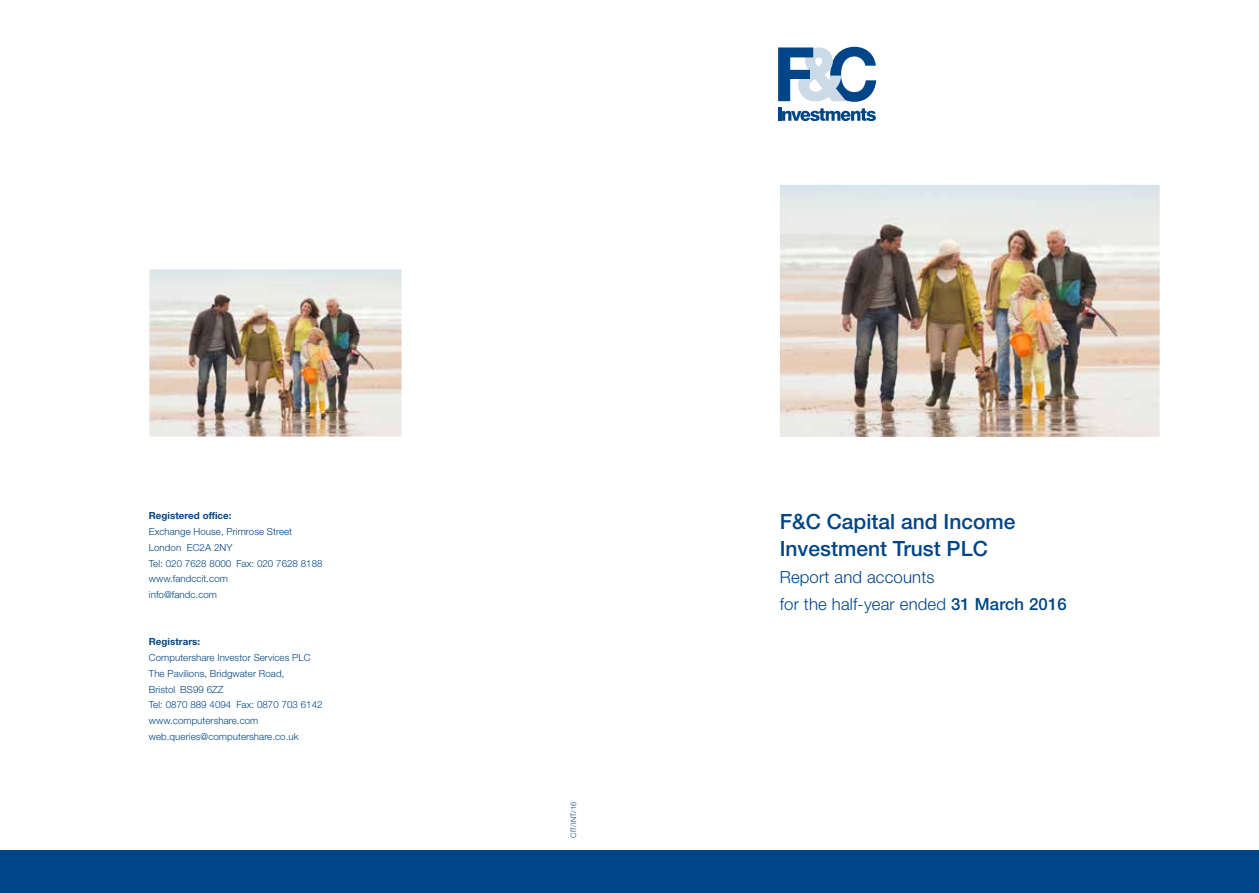
<style>
.page{position:relative;width:1259px;height:893px;background:#fff}
.page>*{position:absolute;margin:0;border:0;box-sizing:border-box;transform-origin:0 0}
.t1{font:500 21px/27px "Helvetica Neue LT Std";color:#004587}
.t2{font:300 16.65px/27px "Helvetica Neue LT Std";letter-spacing:.01em;color:#004587}
.t3{font:300 9.75px/15.8px "Helvetica Neue LT Std";letter-spacing:.005em;color:#004587}
.t4{font:700 9.75px "Helvetica Neue LT Std";letter-spacing:.005em;color:#004587}
.t5{font:300 7.5px "Helvetica Neue LT Std";color:#004587}
.s1{font-weight:500}
</style>
<div class="page">
<img style="left:151px;top:271px;width:249px;height:164px">
<div style="left:148px;top:268px;width:255px;height:170px;border:2px solid #fff"></div>
<img style="left:781px;top:186px;width:377px;height:249px">
<div style="left:778px;top:183px;width:383px;height:255px;border:2px solid #fff"></div>
<svg style="left:778px;top:47px;width:98px;height:55px"></svg>
<svg style="left:778px;top:108px;width:98px;height:13px"></svg>
<div style="left:0;top:850px;width:1259px;height:43px;background:#004587"></div>
<p class="t4" style="left:149px;top:510px;width:84px">Registered office:</p>
<p class="t3" style="left:149px;top:524px;width:175px">Exchange House, Primrose Street<br>London EC2A 2NY<br>Tel: 020 7628 8000 Fax: 020 7628 8188 www.fandccit.com<br>info@fandc.com</p>
<p class="t4" style="left:149px;top:636px;width:53px">Registrars:</p>
<p class="t3" style="left:149px;top:650px;width:175px">Computershare Investor Services PLC<br>The Pavilions, Bridgwater Road,<br>Bristol BS99 6ZZ<br>Tel: 0870 889 4094 Fax: 0870 703 6142 www.computershare.com web.queries@computershare.co.uk</p>
<p class="t5" style="left:569px;top:838px;width:37px;rotate:-90deg">CIT/INT/16</p>
<h1 class="t1" style="left:779px;top:508px;width:237px">F&amp;C Capital and Income<br>Investment Trust PLC</h1>
<h2 class="t2" style="left:779px;top:563px;width:289px">Report and accounts<br>for the half-year ended <span class="s1">31 March 2016</span></h2>
</div>
